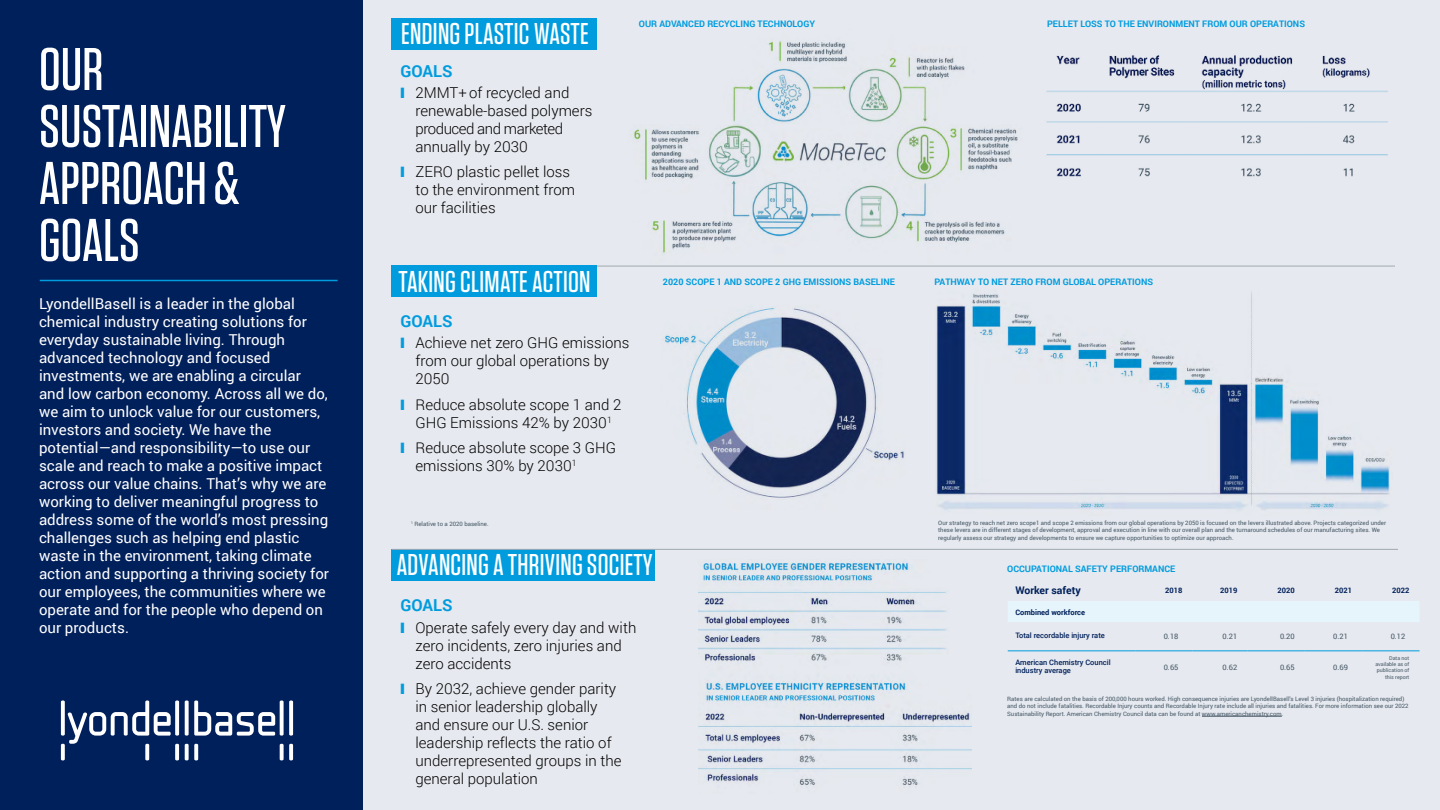
<style>
.page{position:relative;width:1440px;height:810px;background:#e6e9ef}
.page>*{position:absolute;margin:0;border:0;box-sizing:border-box;transform-origin:0 0}
.t1{font:500 60px/57px "Tungsten";color:#fff}
.t2{font:500 30px "Tungsten";letter-spacing:.01em;color:#fff}
.t3{font:700 16.5px "Roboto";color:#009cde}
.t4{font:15px/18px "Roboto";color:#fff}
.t5{font:300 15px/18px "Roboto";color:#000}
.t6{font:700 10.5px "Roboto";color:#00205b}
.t7{font:700 9px "Roboto";color:#009cde}
.t8{font:500 7.5px/8.5px "Roboto";color:#00205b}
.t9{font:700 7.5px "Roboto";color:#00205b}
.t10{font:7.5px "Roboto";color:#425563}
.t11{font:6px/7.5px "Roboto";color:#425563}
.t12{font:5.25px/6.3px "Roboto";color:#425563;text-align:right}
.s1{color:#009cde}
</style>
<div class="page">
<div style="left:0;top:0;width:362px;height:810px;background:#00205b"></div>
<hr style="left:40px;top:280px;width:298px;height:1px;background:#009cde">
<img style="left:634px;top:40px;width:384px;height:214px">
<img style="left:936px;top:291px;width:454px;height:219px">
<img style="left:665px;top:308px;width:239px;height:190px">
<img style="left:698px;top:561px;width:273px;height:224px">
<img style="left:1046px;top:55px;width:342px;height:122px">
<div style="left:392px;top:18px;width:205px;height:32px;background:#009cde"></div>
<hr style="left:392px;top:266px;width:1003px;height:1px;background:#a0aab1">
<div style="left:392px;top:549px;width:264px;height:31px;background:#009cde"></div>
<hr style="left:392px;top:549px;width:1006px;height:1px;background:#a0aab1">
<div style="left:392px;top:266px;width:205px;height:31px;background:#009cde"></div>
<svg style="left:61px;top:700px;width:232px;height:60px"></svg>
<div style="left:1008px;top:601px;width:411px;height:21px;background:#e6f5fc"></div>
<hr style="left:1008px;top:651px;width:127px;height:1px;background:#009cde">
<hr style="left:1135px;top:651px;width:58px;height:1px;background:#009cde">
<hr style="left:1193px;top:651px;width:54px;height:1px;background:#009cde">
<hr style="left:1247px;top:651px;width:58px;height:1px;background:#009cde">
<hr style="left:1305px;top:651px;width:57px;height:1px;background:#009cde">
<hr style="left:1362px;top:651px;width:58px;height:1px;background:#009cde">
<hr style="left:1202px;top:716px;width:80px;height:1px;background:#425563">
<h1 class="t1" style="left:39px;top:41px;width:248px">OUR<br>SUSTAINABILITY<br>APPROACH &amp;<br>GOALS</h1>
<p class="t4" style="left:39px;top:294px;width:292px">LyondellBasell is a leader in the global chemical industry creating solutions for everyday sustainable living. Through advanced technology and focused investments, we are enabling a circular and low carbon economy. Across all we do, we aim to unlock value for our customers, investors and society. We have the potential—and responsibility—to use our scale and reach to make a positive impact across our value chains. That’s why we are working to deliver meaningful progress to address some of the world’s most pressing challenges such as helping end plastic waste in the environment, taking climate action and supporting a thriving society for our employees, the communities where we operate and for the people who depend on our products.</p>
<h2 class="t2" style="left:401px;top:18px;width:189px">ENDING PLASTIC WASTE</h2>
<h3 class="t3" style="left:400px;top:59px;width:54px">GOALS</h3>
<h3 class="t5" style="left:415px;top:83px;width:178px;text-indent:-15px"><span class="s1">❙</span> 2MMT+ of recycled and renewable-based polymers produced and marketed annually by 2030</h3>
<h3 class="t5" style="left:415px;top:163px;width:161px;text-indent:-15px"><span class="s1">❙</span> ZERO plastic pellet loss to the environment from our facilities</h3>
<h3 class="t7" style="left:639px;top:17px;width:178px">OUR ADVANCED RECYCLING TECHNOLOGY</h3>
<h3 class="t7" style="left:1047px;top:17px;width:260px">PELLET LOSS TO THE ENVIRONMENT FROM OUR OPERATIONS</h3>
<h2 class="t2" style="left:399px;top:266px;width:194px">TAKING CLIMATE ACTION</h2>
<h3 class="t3" style="left:400px;top:310px;width:54px">GOALS</h3>
<h3 class="t5" style="left:415px;top:334px;width:215px;text-indent:-15px"><span class="s1">❙</span> Achieve net zero GHG emissions from our global operations by<br>2050</h3>
<h3 class="t5" style="left:400px;top:395px;width:223px;text-align:center"><span class="s1">❙</span> Reduce absolute scope 1 and 2<br>GHG Emissions 42% by 2030<sup>1</sup></h3>
<h3 class="t5" style="left:415px;top:439px;width:202px;text-indent:-15px"><span class="s1">❙</span> Reduce absolute scope 3 GHG emissions 30% by 2030<sup>1</sup></h3>
<p class="t11" style="left:411px;top:520px;width:79px"><sup>1</sup> Relative to a 2020 baseline.</p>
<h3 class="t7" style="left:663px;top:275px;width:233px">2020 SCOPE 1 AND SCOPE 2 GHG EMISSIONS BASELINE</h3>
<h3 class="t7" style="left:934px;top:275px;width:220px">PATHWAY TO NET ZERO FROM GLOBAL OPERATIONS</h3>
<p class="t11" style="left:938px;top:519px;width:449px">Our strategy to reach net zero scope1 and scope 2 emissions from our global operations by 2050 is focused on the levers illustrated above. Projects categorized under these levers are in different stages of development, approval and execution in line with our overall plan and the turnaround schedules of our manufacturing sites. We regularly assess our strategy and developments to ensure we capture opportunities to optimize our approach.</p>
<h2 class="t2" style="left:397px;top:549px;width:257px">ADVANCING A THRIVING SOCIETY</h2>
<h3 class="t3" style="left:400px;top:594px;width:54px">GOALS</h3>
<h3 class="t5" style="left:415px;top:618px;width:222px;text-indent:-15px"><span class="s1">❙</span> Operate safely every day and with zero incidents, zero injuries and zero accidents</h3>
<h3 class="t5" style="left:415px;top:679px;width:208px;text-indent:-15px"><span class="s1">❙</span> By 2032, achieve gender parity in senior leadership globally and ensure our U.S. senior leadership reflects the ratio of underrepresented groups in the general population</h3>
<h3 class="t7" style="left:1007px;top:562px;width:170px">OCCUPATIONAL SAFETY PERFORMANCE</h3>
<h3 class="t6" style="left:1015px;top:583px;width:67px">Worker safety</h3>
<p class="t9" style="left:1165px;top:585px;width:19px">2018</p>
<p class="t9" style="left:1220px;top:585px;width:19px">2019</p>
<p class="t9" style="left:1277px;top:585px;width:19px">2020</p>
<p class="t9" style="left:1335px;top:585px;width:19px">2021</p>
<p class="t9" style="left:1392px;top:585px;width:19px">2022</p>
<p class="t9" style="left:1015px;top:608px;width:71px">Combined workforce</p>
<p class="t8" style="left:1015px;top:630px;width:91px">Total recordable injury rate</p>
<p class="t10" style="left:1164px;top:631px;width:16px">0.18</p>
<p class="t10" style="left:1223px;top:631px;width:16px">0.21</p>
<p class="t10" style="left:1280px;top:631px;width:16px">0.20</p>
<p class="t10" style="left:1333px;top:631px;width:16px">0.21</p>
<p class="t10" style="left:1391px;top:631px;width:16px">0.12</p>
<p class="t8" style="left:1015px;top:658px;width:97px">American Chemistry Council industry average</p>
<p class="t10" style="left:1164px;top:662px;width:16px">0.65</p>
<p class="t10" style="left:1223px;top:662px;width:16px">0.62</p>
<p class="t10" style="left:1280px;top:662px;width:16px">0.65</p>
<p class="t10" style="left:1333px;top:662px;width:16px">0.69</p>
<p class="t12" style="left:1375px;top:655px;width:35px">Data not available as of publication of this report</p>
<p class="t11" style="left:1007px;top:695px;width:403px">Rates are calculated on the basis of 200,000 hours worked. High consequence injuries are LyondellBasell’s Level 3 injuries (hospitalization required) and do not include fatalities. Recordable Injury counts and Recordable Injury rate include all injuries and fatalities. For more information see our 2022<br>Sustainability Report. American Chemistry Council data can be found at www.americanchemistry.com.</p>
</div>
